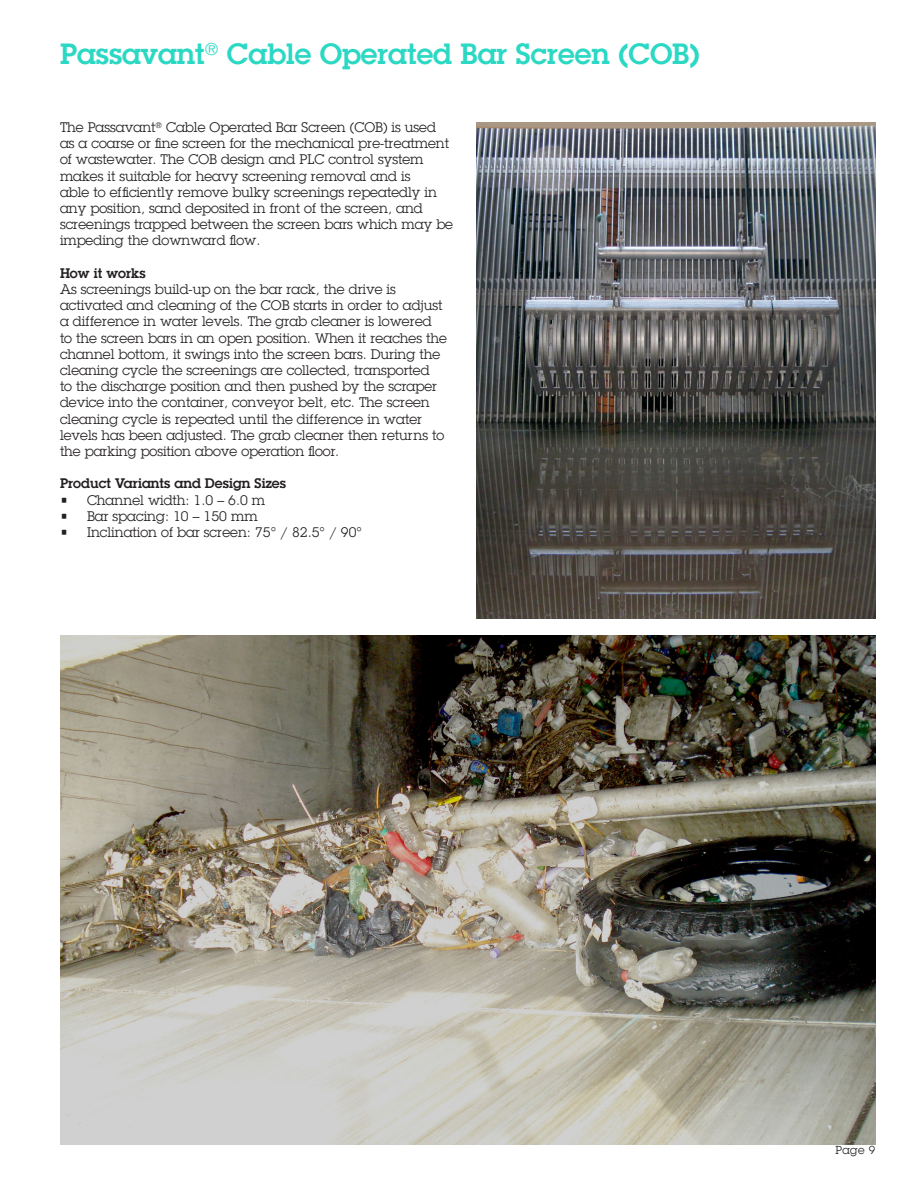
<style>
.page{position:relative;width:918px;height:1188px;background:#fff}
.page>*{position:absolute;margin:0;border:0;box-sizing:border-box;transform-origin:0 0}
.AQ_Heading_GREEN{font:600 28.5px "Lubalin Graph Std";color:#2bd8c4}
.AQ_Body_-_BLACK{font:13.5px/16.2px "Lubalin Graph Std";color:#231f20}
.AQ_Body_-_BLACK-2{font:600 13.5px "Lubalin Graph Std";color:#231f20}
.t1{font:11.25px "Lubalin Graph Std";color:#231f20}
</style>
<div class="page">
<img style="left:476px;top:122px;width:399px;height:497px">
<img style="left:60px;top:635px;width:815px;height:509px">
<p class="AQ_Heading_GREEN" style="left:60px;top:35px;width:641px">Passavant<sup>®</sup> Cable Operated Bar Screen (COB)</p>
<p class="AQ_Body_-_BLACK" style="left:60px;top:119px;width:395px">The Passavant<sup>®</sup> Cable Operated Bar Screen (COB) is used as a coarse or fine screen for the mechanical pre-treatment of wastewater. The COB design and PLC control system makes it suitable for heavy screening removal and is<br>able to efficiently remove bulky screenings repeatedly in any position, sand deposited in front of the screen, and screenings trapped between the screen bars which may be impeding the downward flow.</p>
<p class="AQ_Body_-_BLACK-2" style="left:60px;top:264px;width:87px">How it works</p>
<p class="AQ_Body_-_BLACK" style="left:60px;top:281px;width:388px">As screenings build-up on the bar rack, the drive is activated and cleaning of the COB starts in order to adjust a difference in water levels. The grab cleaner is lowered to the screen bars in an open position. When it reaches the channel bottom, it swings into the screen bars. During the cleaning cycle the screenings are collected, transported<br>to the discharge position and then pushed by the scraper device into the container, conveyor belt, etc. The screen cleaning cycle is repeated until the difference in water levels has been adjusted. The grab cleaner then returns to the parking position above operation floor.</p>
<p class="AQ_Body_-_BLACK-2" style="left:60px;top:475px;width:227px">Product Variants and Design Sizes</p>
<p class="AQ_Body_-_BLACK" style="left:60px;top:492px;width:207px">• Channel width: 1.0 – 6.0 m</p>
<p class="AQ_Body_-_BLACK" style="left:60px;top:508px;width:199px">• Bar spacing: 10 – 150 mm</p>
<p class="AQ_Body_-_BLACK" style="left:60px;top:524px;width:303px">• Inclination of bar screen: 75° / 82.5° / 90°</p>
<p class="t1" style="left:835px;top:1143px;width:42px">Page 9</p>
</div>
